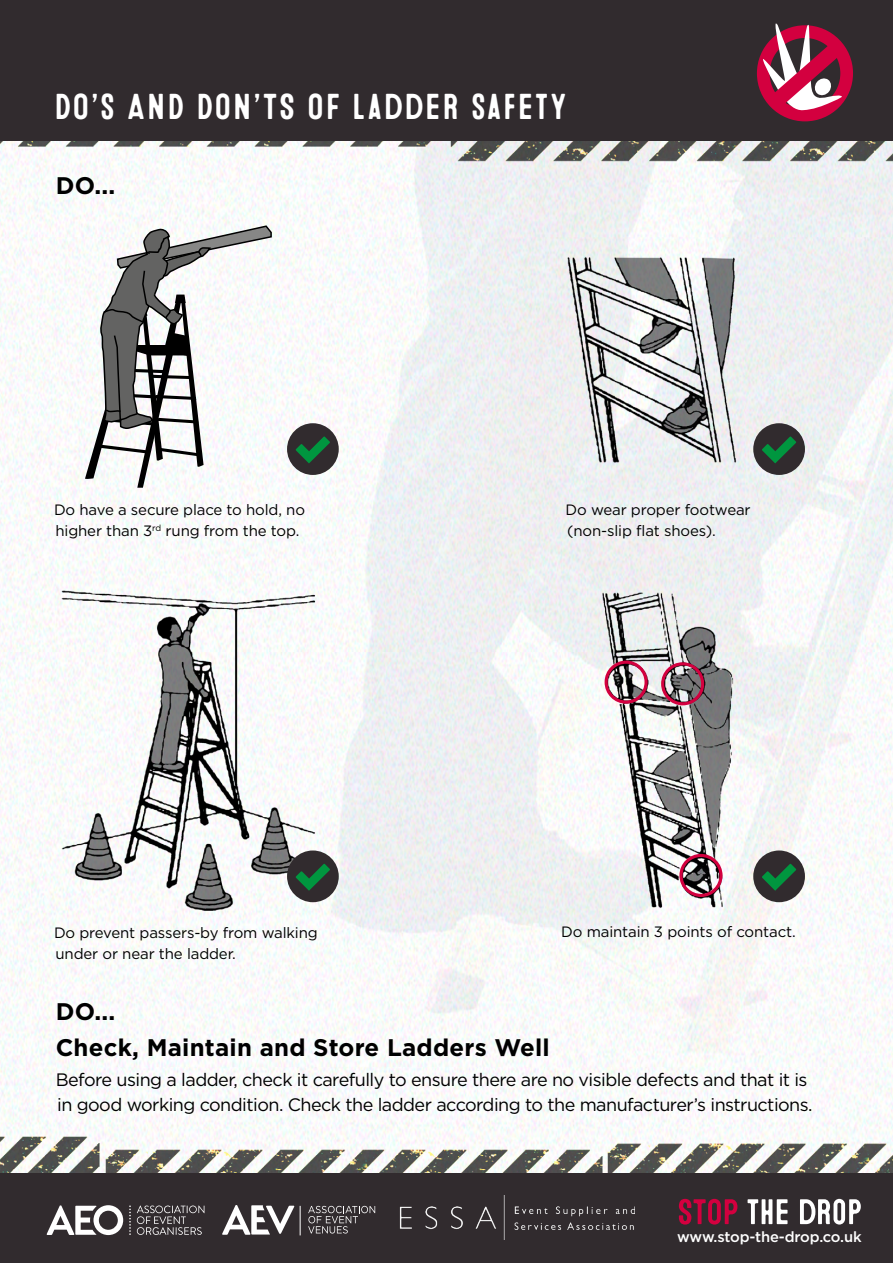
<style>
.page{position:relative;width:893px;height:1263px;background:#fff}
.page>*{position:absolute;margin:0;border:0;box-sizing:border-box;transform-origin:0 0}
.t1{font:36px "Microbrew Soft One";letter-spacing:.04em;color:#fff}
.t2{font:700 24px/36.2px "Gotham";letter-spacing:.01em;color:#000}
.t3{font:18px/25.5px "Gotham";letter-spacing:-.03em;color:#000}
.t4{font:15px/21px "Gotham";letter-spacing:-.01em;color:#000}
.t5{font:500 14.7px "Gotham";letter-spacing:-.015em;color:#fff}
</style>
<div class="page">
<img style="left:0;top:140px;width:893px;height:1033px">
<div style="left:0;top:0;width:893px;height:140px;background:#312b2e"></div>
<svg style="left:756px;top:23px;width:97px;height:99px"></svg>
<div style="left:0;top:1173px;width:893px;height:90px;background:#312b2e"></div>
<img style="left:399px;top:1195px;width:235px;height:44px">
<svg style="left:748px;top:1199px;width:113px;height:25px"></svg>
<svg style="left:679px;top:1199px;width:58px;height:25px"></svg>
<svg style="left:137px;top:1205px;width:67px;height:30px"></svg>
<svg style="left:47px;top:1205px;width:76px;height:30px"></svg>
<svg style="left:129px;top:1205px;width:2px;height:30px"></svg>
<svg style="left:300px;top:1206px;width:1px;height:29px"></svg>
<svg style="left:308px;top:1206px;width:67px;height:27px"></svg>
<svg style="left:222px;top:1205px;width:72px;height:30px"></svg>
<div style="left:287px;top:423px;width:52px;height:52px;background:#312b2e;border-radius:50%"></div>
<svg style="left:296px;top:436px;width:34px;height:27px"></svg>
<div style="left:753px;top:423px;width:52px;height:52px;background:#312b2e;border-radius:50%"></div>
<svg style="left:765px;top:436px;width:31px;height:27px"></svg>
<div style="left:753px;top:850px;width:52px;height:52px;background:#312b2e;border-radius:50%"></div>
<svg style="left:762px;top:864px;width:34px;height:27px"></svg>
<svg style="left:85px;top:205px;width:188px;height:283px"></svg>
<img style="left:558px;top:236px;width:207px;height:240px">
<img style="left:46px;top:570px;width:293px;height:346px">
<img style="left:563px;top:559px;width:197px;height:357px">
<div style="left:605px;top:661px;width:43px;height:43px;border:3px solid #d3003f;border-radius:50%"></div>
<div style="left:661px;top:662px;width:43px;height:43px;border:3px solid #d3003f;border-radius:50%"></div>
<div style="left:679px;top:854px;width:43px;height:43px;border:3px solid #d3003f;border-radius:50%"></div>
<div style="left:287px;top:850px;width:52px;height:52px;background:#312b2e;border-radius:50%"></div>
<svg style="left:296px;top:864px;width:34px;height:27px"></svg>
<h1 class="t1" style="left:54px;top:86px;width:514px">DO’S AND DON’TS OF LADDER SAFETY</h1>
<h2 class="t2" style="left:56px;top:167px;width:61px">DO...</h2>
<p class="t4" style="left:54px;top:499px;width:253px">Do have a secure place to hold, no higher than 3<sup>rd</sup> rung from the top.</p>
<p class="t4" style="left:566px;top:499px;width:187px">Do wear proper footwear (non-slip flat shoes).</p>
<p class="t4" style="left:54px;top:922px;width:265px">Do prevent passers-by from walking under or near the ladder.</p>
<p class="t4" style="left:561px;top:921px;width:236px">Do maintain 3 points of contact.</p>
<h2 class="t2" style="left:56px;top:993px;width:495px">DO...<br>Check, Maintain and Store Ladders Well</h2>
<p class="t3" style="left:56px;top:1066px;width:758px">Before using a ladder, check it carefully to ensure there are no visible defects and that it is in good working condition. Check the ladder according to the manufacturer’s instructions.</p>
<p class="t5" style="left:677px;top:1228px;width:186px">www.stop-the-drop.co.uk</p>
</div>
